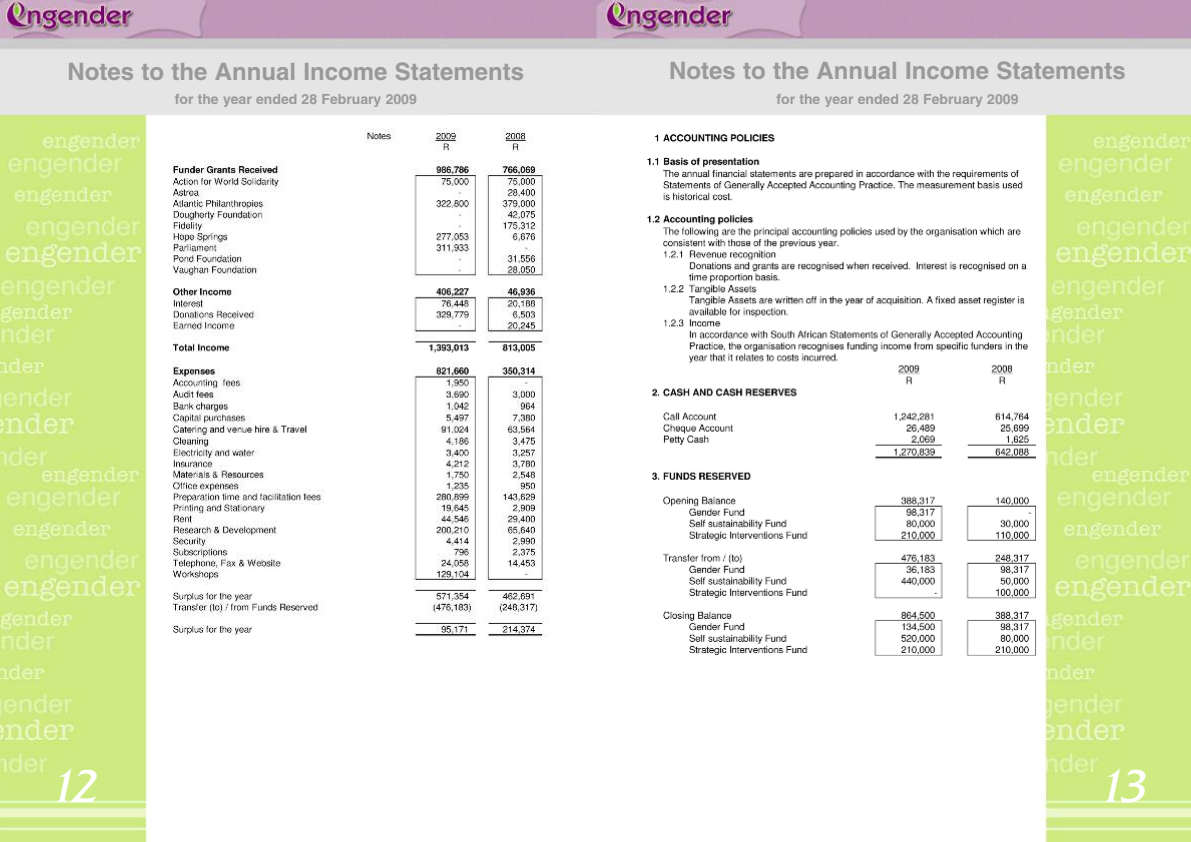
<style>
.page{position:relative;width:1191px;height:842px;background:#fff}
.page>*{position:absolute;margin:0;border:0;box-sizing:border-box;transform-origin:0 0}
.t1{font:italic 48px "Friz Quadrata";color:#fff}
.t2{font:700 24px "Helvetica";color:#999}
.t3{font:700 14px "Helvetica";color:#999}
</style>
<div class="page">
<img style="left:0;top:0;width:1191px;height:842px">
<div style="left:160px;top:129px;width:391px;height:699px;background:#fff"></div>
<img style="left:172px;top:129px;width:377px;height:508px">
<div style="left:640px;top:123px;width:398px;height:699px;background:#fff"></div>
<img style="left:647px;top:134px;width:389px;height:522px">
<p class="t2" style="left:67px;top:63px;width:458px">Notes to the Annual Income Statements</p>
<p class="t3" style="left:175px;top:94px;width:243px">for the year ended 28 February 2009</p>
<p class="t2" style="left:669px;top:62px;width:458px">Notes to the Annual Income Statements</p>
<p class="t3" style="left:776px;top:94px;width:243px">for the year ended 28 February 2009</p>
<h1 class="t1" style="left:48px;top:757px;width:57px">12</h1>
<h1 class="t1" style="left:1096px;top:757px;width:57px">13</h1>
</div>
